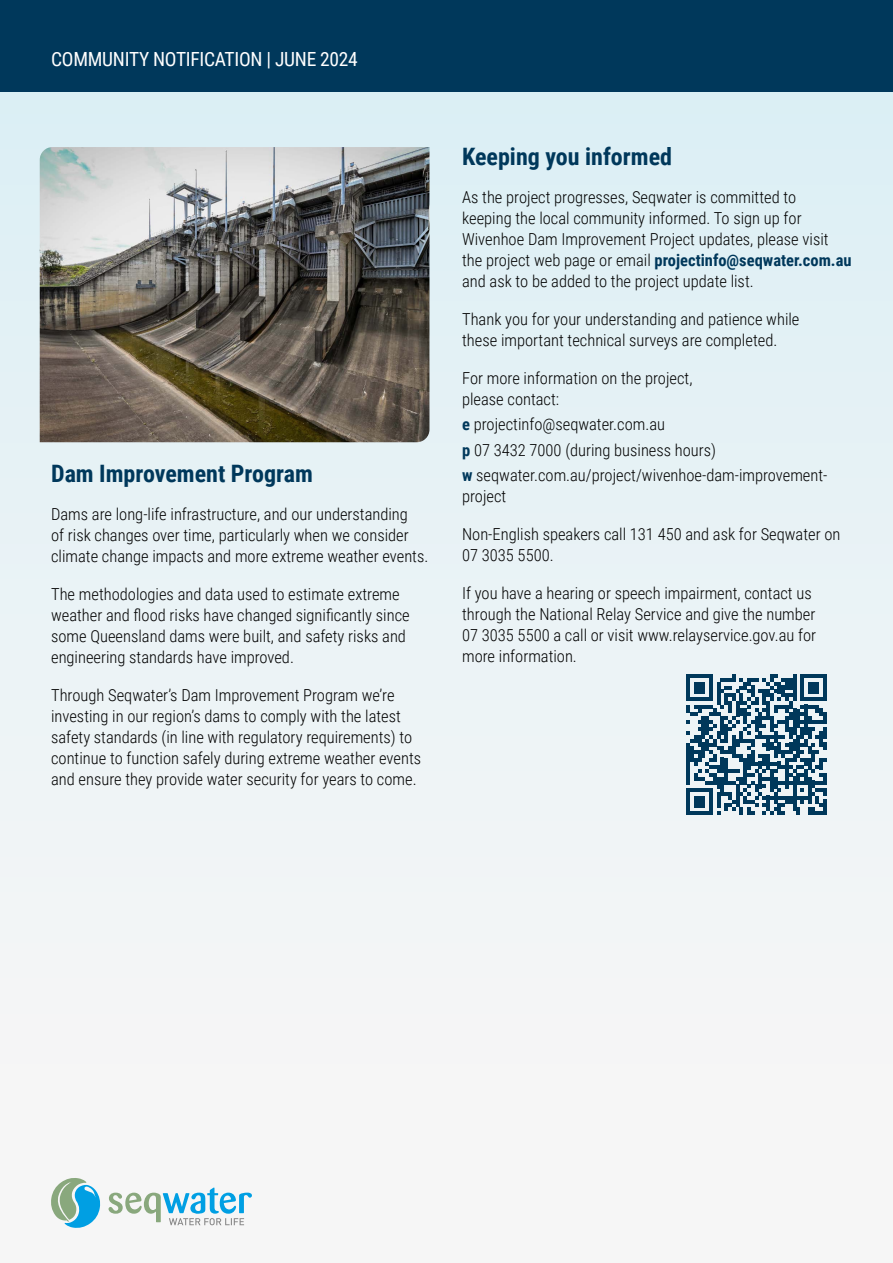
<style>
.page{position:relative;width:893px;height:1263px;background:#fff}
.page>*{position:absolute;margin:0;border:0;box-sizing:border-box;transform-origin:0 0}
.t1{font:700 24px "Roboto Condensed";color:#00385b}
.t2{font:19.5px "Roboto Condensed";letter-spacing:-.015em;color:#fff}
.t3{font:300 16.5px/21px "Roboto Condensed";color:#000}
.s1{font-weight:700;color:#00385b}
</style>
<div class="page">
<div style="left:0;top:0;width:893px;height:1263px;background:linear-gradient(to bottom,#daeef5,#faf7f6)"></div>
<div style="left:0;top:0;width:893px;height:91px;background:#00385b"></div>
<svg style="left:50px;top:1177px;width:51px;height:51px"></svg>
<svg style="left:109px;top:1187px;width:143px;height:38px"></svg>
<img style="left:40px;top:147px;width:389px;height:295px">
<svg style="left:686px;top:674px;width:141px;height:141px;background:#6b8ca0"></svg>
<hr style="left:823px;top:800px;width:4px;height:15px;background:#00385b">
<p class="t2" style="left:51px;top:45px;width:308px">COMMUNITY NOTIFICATION | JUNE 2024</p>
<h1 class="t1" style="left:51px;top:456px;width:263px">Dam Improvement Program</h1>
<p class="t3" style="left:51px;top:502px;width:379px">Dams are long-life infrastructure, and our understanding<br>of risk changes over time, particularly when we consider climate change impacts and more extreme weather events.</p>
<p class="t3" style="left:51px;top:583px;width:360px">The methodologies and data used to estimate extreme weather and flood risks have changed significantly since some Queensland dams were built, and safety risks and engineering standards have improved.</p>
<p class="t3" style="left:51px;top:684px;width:371px">Through Seqwater’s Dam Improvement Program we’re investing in our region’s dams to comply with the latest safety standards (in line with regulatory requirements) to continue to function safely during extreme weather events and ensure they provide water security for years to come.</p>
<h1 class="t1" style="left:462px;top:140px;width:211px">Keeping you informed</h1>
<p class="t3" style="left:462px;top:186px;width:391px">As the project progresses, Seqwater is committed to<br>keeping the local community informed. To sign up for Wivenhoe Dam Improvement Project updates, please visit the project web page or email <span class="s1">projectinfo@seqwater.com.au </span>and ask to be added to the project update list.</p>
<p class="t3" style="left:462px;top:308px;width:339px">Thank you for your understanding and patience while these important technical surveys are completed.</p>
<p class="t3" style="left:462px;top:367px;width:232px">For more information on the project, please contact:</p>
<p class="t3" style="left:462px;top:411px;width:367px;line-height:25.2px"><span class="s1">e</span> projectinfo@seqwater.com.au<br><span class="s1">p</span> 07 3432 7000 (during business hours)<br><span class="s1">w</span> seqwater.com.au/project/wivenhoe-dam-improvement-</p>
<p class="t3" style="left:462px;top:485px;width:46px">project</p>
<p class="t3" style="left:462px;top:523px;width:380px">Non-English speakers call 131 450 and ask for Seqwater on<br>07 3035 5500.</p>
<p class="t3" style="left:462px;top:582px;width:355px">If you have a hearing or speech impairment, contact us through the National Relay Service and give the number 07 3035 5500 a call or visit www.relayservice.gov.au for more information.</p>
</div>
